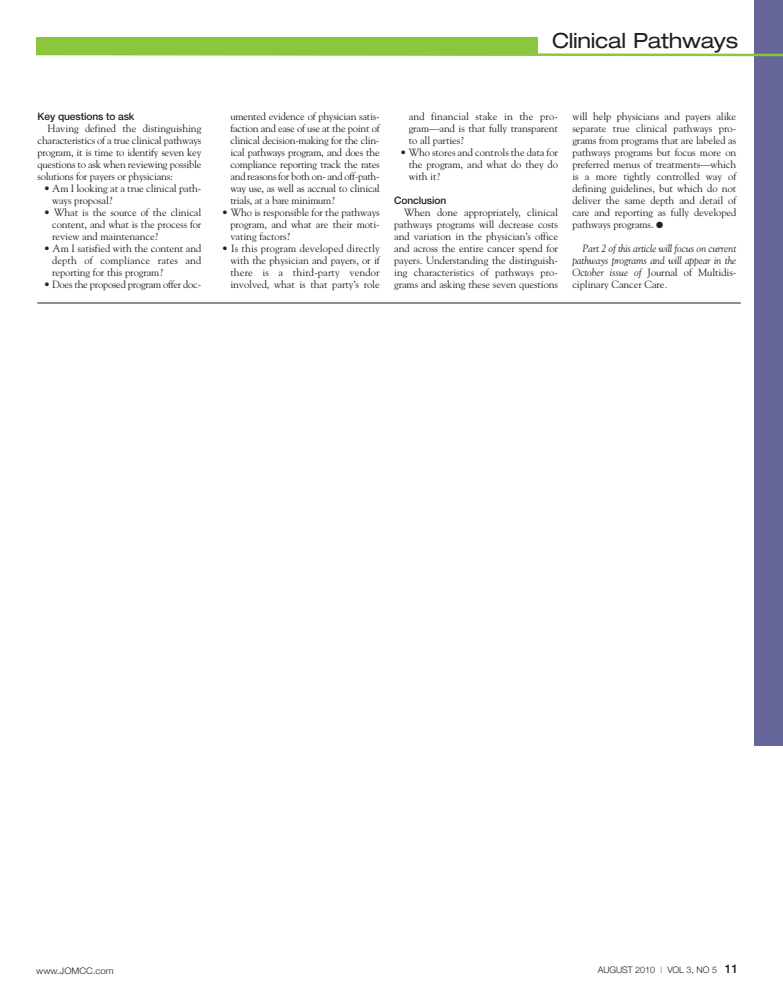
<style>
.page{position:relative;width:783px;height:999px;background:#fff}
.page>*{position:absolute;margin:0;border:0;box-sizing:border-box;transform-origin:0 0}
.t1{font:expanded 21px "Helvetica Neue";letter-spacing:-.015em;color:#231f20}
.t2{font:10.5px/12px "Goudy";letter-spacing:-.01em;color:#231f20;text-align:justify}
.t3{font:italic 10.5px/12px "Goudy";letter-spacing:-.01em;color:#231f20;text-align:justify}
.t4{font:500 10.2px "Helvetica Neue";letter-spacing:-.01em;color:#231f20}
.t5{font:300 9px "Helvetica Neue";letter-spacing:-.01em;color:#231f20}
.t6{font:300 9px "Helvetica Neue";letter-spacing:-.01em;color:#231f20;scale:1.06 1}
.s1{font-style:normal}
.s2{font-weight:400;color:#8bc63e}
.s3{font-weight:500;font-size:12px}
</style>
<div class="page">
<div style="left:754px;top:0;width:29px;height:746px;background:#65659a"></div>
<svg style="left:36px;top:52px;width:747px;height:5px"></svg>
<div style="left:36px;top:37px;width:501px;height:18px;background:#8bc63e"></div>
<hr style="left:37px;top:303px;width:704px;height:1px;background:#231f20">
<h1 class="t1" style="left:552px;top:33px;width:188px">Clinical Pathways</h1>
<p class="t4" style="left:38px;top:113px;width:98px">Key questions to ask</p>
<p class="t2" style="left:38px;top:122px;width:165px;text-indent:10px">Having defined the distinguishing characteristics of a true clinical pathways program, it is time to identify seven key questions to ask when reviewing possible solutions for payers or physicians:</p>
<p class="t2" style="left:52px;top:182px;width:151px;text-indent:-8px">• Am I looking at a true clinical path&shy;ways proposal?</p>
<p class="t2" style="left:52px;top:206px;width:151px;text-indent:-8px">• What is the source of the clinical content, and what is the process for review and maintenance?</p>
<p class="t2" style="left:52px;top:242px;width:151px;text-indent:-8px">• Am I satisfied with the content and depth of compliance rates and reporting for this program?</p>
<p class="t2" style="left:44px;top:278px;width:159px">• Does the proposed program offer doc-</p>
<p class="t2" style="left:230px;top:110px;width:151px">umented evidence of physician satis&shy;faction and ease of use at the point of clinical decision-making for the clin&shy;ical pathways program, and does the compliance reporting track the rates and reasons for both on- and off-path&shy;way use, as well as accrual to clinical trials, at a bare minimum?</p>
<p class="t2" style="left:230px;top:206px;width:151px;text-indent:-8px">• Who is responsible for the pathways program, and what are their moti&shy;vating factors?</p>
<p class="t2" style="left:230px;top:242px;width:151px;text-indent:-8px">• Is this program developed directly with the physician and payers, or if there is a third-party vendor involved, what is that party’s role</p>
<p class="t2" style="left:409px;top:110px;width:151px">and financial stake in the pro&shy;gram—and is that fully transparent to all parties?</p>
<p class="t2" style="left:409px;top:146px;width:151px;text-indent:-8px">• Who stores and controls the data for the program, and what do they do with it?</p>
<p class="t4" style="left:394px;top:197px;width:54px">Conclusion</p>
<p class="t2" style="left:394px;top:206px;width:165px;text-indent:10px">When done appropriately, clinical pathways programs will decrease costs and variation in the physician’s office and across the entire cancer spend for payers. Understanding the distinguish&shy;ing characteristics of pathways pro&shy;grams and asking these seven questions</p>
<p class="t2" style="left:572px;top:110px;width:165px">will help physicians and payers alike separate true clinical pathways pro&shy;grams from programs that are labeled as pathways programs but focus more on preferred menus of treatments—which is a more tightly controlled way of defining guidelines, but which do not deliver the same depth and detail of care and reporting as fully developed pathways programs. ●</p>
<p class="t3" style="left:572px;top:242px;width:165px;text-indent:10px">Part 2 of this article will focus on current pathways programs and will appear in the October issue of <span class="s1">Journal of Multi dis - ciplinary Cancer Care</span>.</p>
<p class="t6" style="left:36px;top:965px;width:75px">WWW.JOMCC.COM</p>
<p class="t5" style="left:598px;top:965px;width:142px">AUGUST 2010 <span class="s2">I</span> VOL 3, NO 5 <span class="s3">11</span></p>
</div>
